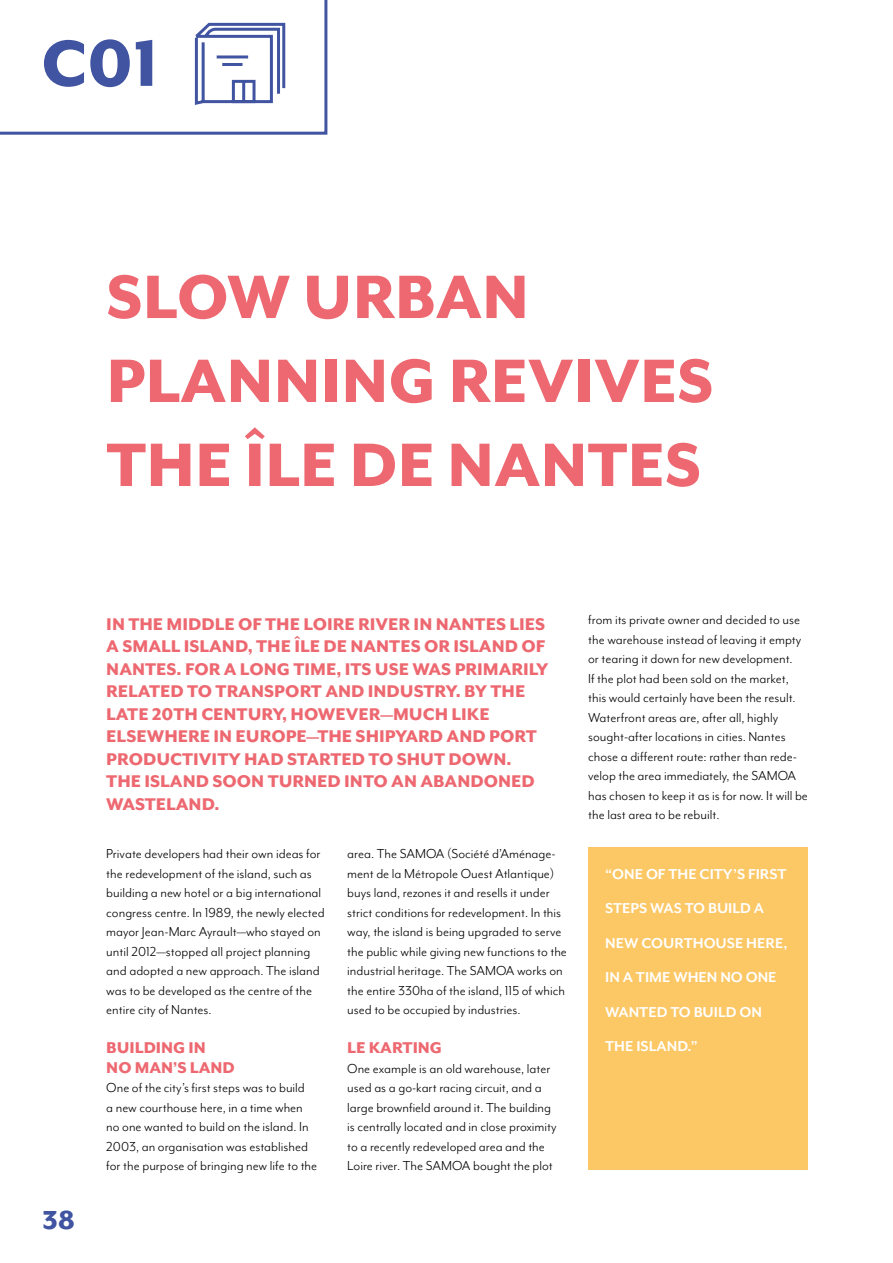
<style>
.page{position:relative;width:893px;height:1263px;background:#fff}
.page>*{position:absolute;margin:0;border:0;box-sizing:border-box;transform-origin:0 0}
.t1{font:800 75px "Mr Eaves San OT";color:#4154a1}
.t2{font:800 70.5px/84px "Mr Eaves Mod OT";color:#ed6870}
.t3{font:800 30px "Mr Eaves Mod OT";color:#4154a1}
.t4{font:800 19.5px/22.5px "Mr Eaves Mod OT";color:#ed6870}
.t5{font:800 18px/19.5px "Mr Eaves Mod OT";color:#ed6870}
.t6{font:700 16.5px/34.5px "Mr Eaves Mod OT";color:#fff}
.t7{font:15px/19.5px "Mr Eaves Mod OT";color:#000}
</style>
<div class="page">
<div style="left:588px;top:848px;width:220px;height:322px;background:#fcc866"></div>
<svg style="left:0;top:0;width:327px;height:135px"></svg>
<h1 class="t1" style="left:41px;top:23px;width:119px">C01</h1>
<h2 class="t2" style="left:106px;top:256px;width:609px">SLOW URBAN<br>PLANNING REVIVES<br>THE ÎLE DE NANTES</h2>
<h3 class="t3" style="left:43px;top:1203px;width:34px">38</h3>
<p class="t4" style="left:106px;top:613px;width:444px">IN THE MIDDLE OF THE LOIRE RIVER IN NANTES LIES A SMALL ISLAND, THE ÎLE DE NANTES OR ISLAND OF NANTES. FOR A LONG TIME, ITS USE WAS PRIMARILY RELATED TO TRANSPORT AND INDUSTRY. BY THE LATE 20TH CENTURY, HOWEVER—MUCH LIKE ELSEWHERE IN EUROPE—THE SHIPYARD AND PORT PRODUCTIVITY HAD STARTED TO SHUT DOWN.<br>THE ISLAND SOON TURNED INTO AN ABANDONED WASTELAND.</p>
<p class="t7" style="left:106px;top:844px;width:220px">Private developers had their own ideas for the redevelopment of the island, such as building a new hotel or a big international congress centre. In 1989, the newly elected mayor Jean-Marc Ayrault—who stayed on until 2012—stopped all project planning and adopted a new approach. The island was to be developed as the centre of the entire city of Nantes.</p>
<p class="t5" style="left:106px;top:1038px;width:130px">BUILDING IN<br>NO MAN’S LAND</p>
<p class="t7" style="left:106px;top:1078px;width:212px">One of the city’s first steps was to build<br>a new courthouse here, in a time when no one wanted to build on the island. In 2003, an organisation was established for the purpose of bringing new life to the</p>
<p class="t7" style="left:347px;top:844px;width:221px">area. The SAMOA (Société d’Aménage&shy;ment de la Métropole Ouest Atlantique) buys land, rezones it and resells it under strict conditions for redevelopment. In this way, the island is being upgraded to serve the public while giving new functions to the industrial heritage. The SAMOA works on the entire 330ha of the island, 115 of which used to be occupied by industries.</p>
<p class="t5" style="left:347px;top:1038px;width:96px">LE KARTING</p>
<p class="t7" style="left:347px;top:1058px;width:211px">One example is an old warehouse, later used as a go-kart racing circuit, and a large brownfield around it. The building is centrally located and in close proximity to a recently redeveloped area and the Loire river. The SAMOA bought the plot</p>
<p class="t7" style="left:588px;top:610px;width:221px">from its private owner and decided to use the warehouse instead of leaving it empty or tearing it down for new development.<br>If the plot had been sold on the market, this would certainly have been the result.<br>Waterfront areas are, after all, highly sought-after locations in cities. Nantes chose a different route: rather than rede&shy;velop the area immediately, the SAMOA has chosen to keep it as is for now. It will be the last area to be rebuilt.</p>
<p class="t6" style="left:605px;top:857px;width:184px">“ONE OF THE CITY’S FIRST<br>STEPS WAS TO BUILD A<br>NEW COURTHOUSE HERE,<br>IN A TIME WHEN NO ONE<br>WANTED TO BUILD ON<br>THE ISLAND.”</p>
</div>
